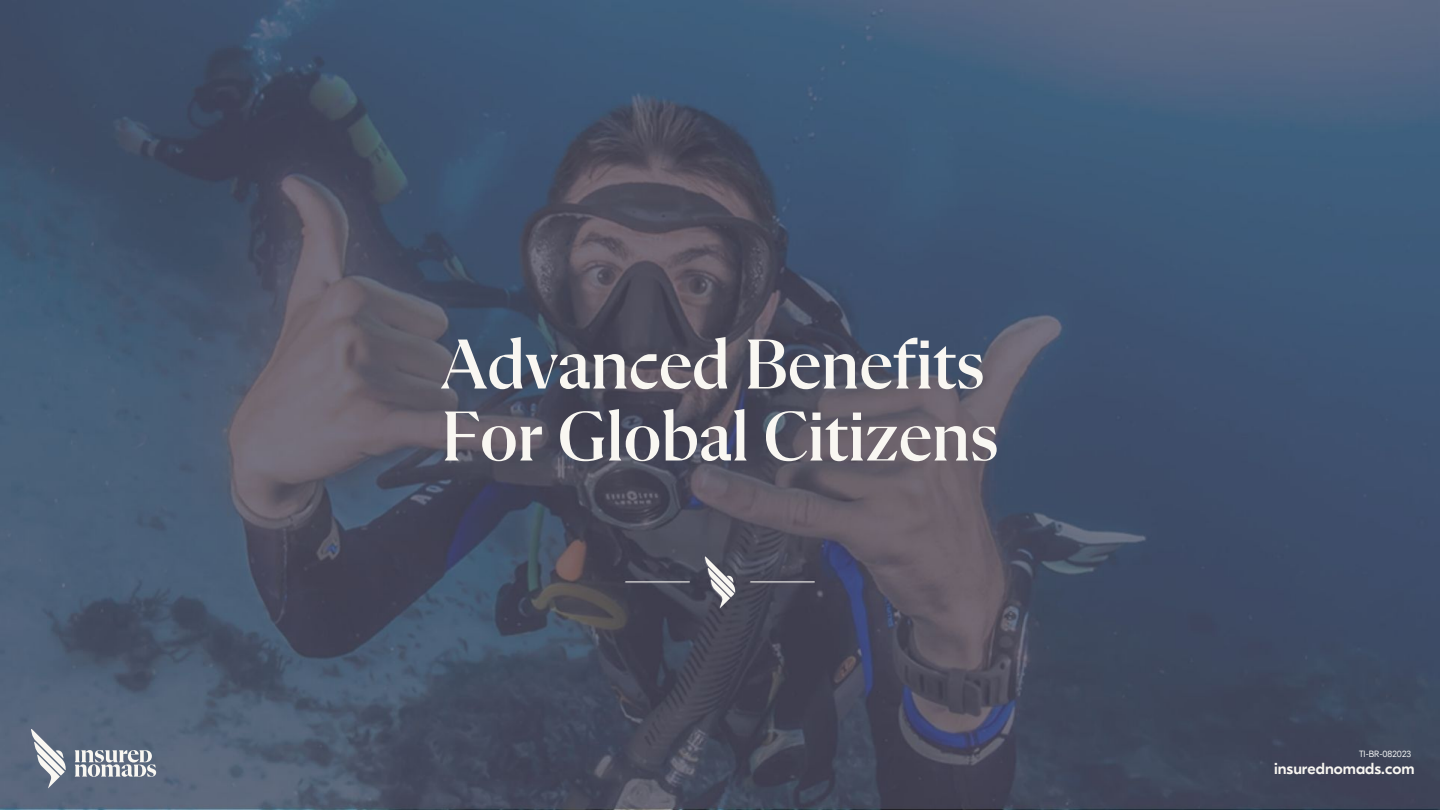
<style>
.page{position:relative;width:1440px;height:810px;background:#fff}
.page>*{position:absolute;margin:0;border:0;box-sizing:border-box;transform-origin:0 0}
.t1{font:500 72px "Flecha M";color:#f9f7f2}
.t2{font:500 16px "GT Eesti Display";color:#f9f7f2}
.t3{font:300 9px "GT Eesti Display";color:#fff}
</style>
<div class="page">
<img style="left:0;top:0;width:1440px;height:810px">
<hr style="left:625px;top:582px;width:65px;height:1px;background:#f9f7f2">
<svg style="left:705px;top:556px;width:30px;height:52px"></svg>
<hr style="left:750px;top:582px;width:65px;height:1px;background:#f9f7f2">
<svg style="left:31px;top:729px;width:35px;height:59px"></svg>
<svg style="left:75px;top:750px;width:81px;height:27px"></svg>
<p class="t1" style="left:441px;top:333px;width:545px">Advanced Benefits</p>
<p class="t1" style="left:441px;top:405px;width:559px">For Global Citizens</p>
<p class="t3" style="left:1359px;top:749px;width:54px">TI-BR-082023</p>
<p class="t2" style="left:1274px;top:760px;width:142px">insurednomads.com</p>
</div>
